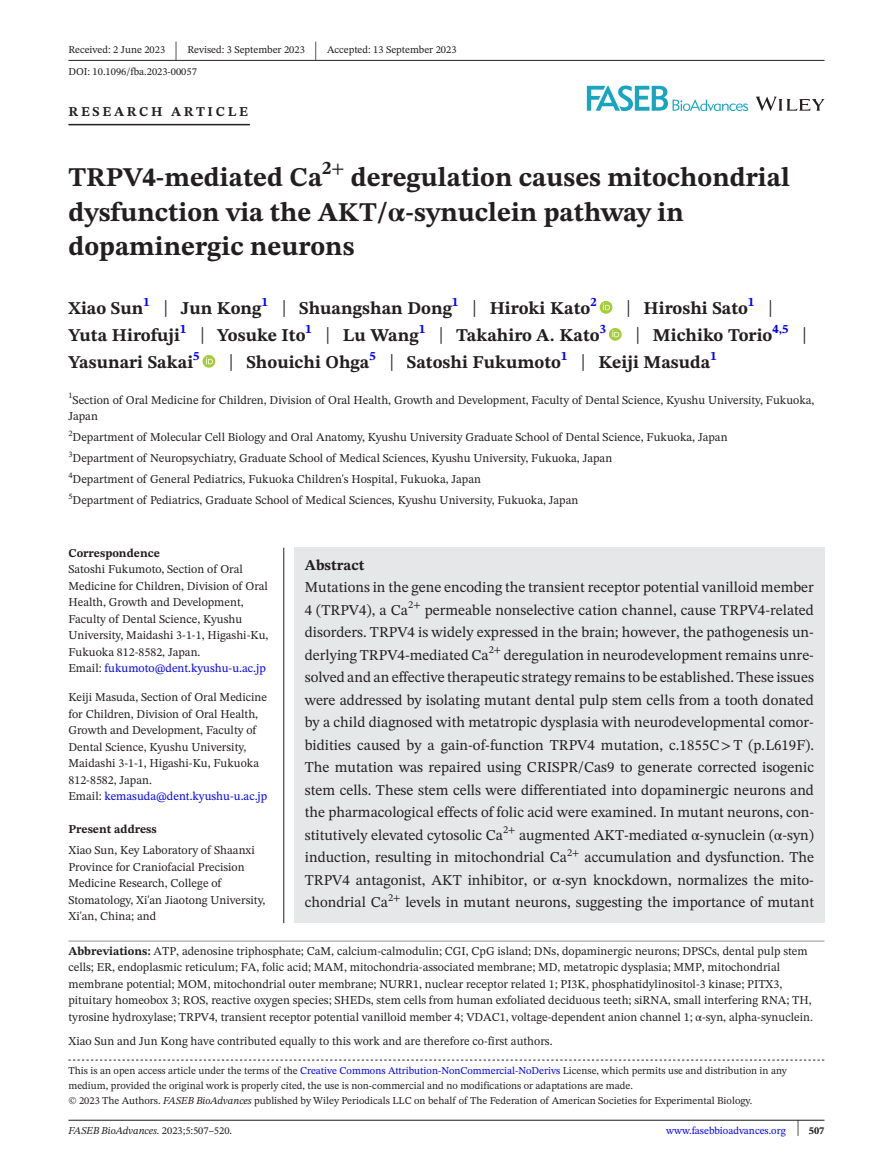
<style>
.page{position:relative;width:893px;height:1174px;background:#fff}
.page>*{position:absolute;margin:0;border:0;box-sizing:border-box;transform-origin:0 0}
.t1{font:700 27px/34.5px "STIX Two Text";color:#231f20}
.t2{font:25.65px "STIX Two Text";color:#231f20;scale:.49 1}
.t3{font:700 18px "STIX Two Text";color:#231f20}
.t4{font:15px/22.5px "STIX Two Text";color:#231f20;text-align:justify}
.t5{font:700 15px "STIX Two Text";color:#231f20}
.t6{font:700 13.5px "STIX Two Text";letter-spacing:.2em;color:#231f20}
.t7{font:12px/16.5px "STIX Two Text";color:#231f20}
.t8{font:700 12px "STIX Two Text";color:#231f20}
.t9{font:10.5px/15px "STIX Two Text";color:#231f20}
.t10{font:italic 10.5px "STIX Two Text";color:#231f20}
.t11{font:10.5px "STIX Two Text";color:#00f}
.t12{font:8.4px "STIX Two Text";color:#231f20}
.s1{font-family:"STIX"}
.s2{font-weight:400;font-size:23.4px}
.s3{color:#00f}
.s4{font-weight:700}
.s5{font-style:italic}
.s6{font-style:normal}
.s7{font-size:22.2px;color:#231f20}
.s8{font-weight:700;color:#231f20}
</style>
<div class="page">
<hr style="left:68px;top:1119px;width:756px;height:1px;background:#231f20">
<svg style="left:756px;top:97px;width:68px;height:14px"></svg>
<svg style="left:587px;top:85px;width:161px;height:26px"></svg>
<hr style="left:68px;top:60px;width:756px;height:1px;background:#231f20">
<hr style="left:68px;top:124px;width:182px;height:1px;background:#231f20">
<svg style="left:600px;top:301px;width:12px;height:13px"></svg>
<svg style="left:603px;top:303px;width:7px;height:7px"></svg>
<svg style="left:609px;top:328px;width:13px;height:13px"></svg>
<svg style="left:612px;top:330px;width:7px;height:7px"></svg>
<svg style="left:203px;top:355px;width:12px;height:13px"></svg>
<svg style="left:206px;top:357px;width:7px;height:7px"></svg>
<svg style="left:68px;top:1059px;width:756px;height:1px"></svg>
<hr style="left:68px;top:940px;width:756px;height:1px;background:#939598">
<div style="left:294px;top:548px;width:530px;height:375px;background:#e6e7e9"></div>
<hr style="left:283px;top:548px;width:1px;height:375px;background:#231f20">
<p class="t9" style="left:68px;top:42px;width:98px">Received: 2 June 2023</p>
<h2 class="t2" style="left:175px;top:32px;width:8px">|</h2>
<p class="t9" style="left:187px;top:42px;width:119px">Revised: 3 September 2023</p>
<h2 class="t2" style="left:314px;top:32px;width:8px">|</h2>
<p class="t9" style="left:327px;top:42px;width:131px">Accepted: 13 September 2023</p>
<p class="t9" style="left:68px;top:64px;width:130px">DOI: 10.1096/fba.2023-00057</p>
<p class="t6" style="left:68px;top:101px;width:181px">RESEARCH ARTICLE</p>
<h1 class="t1" style="left:68px;top:161px;width:723px">TRPV4-mediated Ca<sup>2</sup><sup>+</sup> deregulation causes mitochondrial dysfunction via the AKT/<span class="s1">α</span>-synuclein pathway in dopaminergic neurons</h1>
<h3 class="t3" style="left:68px;top:295px;width:530px">Xiao Sun<sup>1</sup> <span class="s2">|</span> Jun Kong<sup>1</sup> <span class="s2">|</span> Shuangshan Dong<sup>1</sup> <span class="s2">|</span> Hiroki Kato<sup>2</sup></h3>
<h3 class="t3" style="left:626px;top:295px;width:148px"><span class="s2">|</span> Hiroshi Sato<sup>1</sup> <span class="s2">|</span></h3>
<h3 class="t3" style="left:68px;top:322px;width:539px">Yuta Hirofuji<sup>1</sup> <span class="s2">|</span> Yosuke Ito<sup>1</sup> <span class="s2">|</span> Lu Wang<sup>1</sup> <span class="s2">|</span> Takahiro A. Kato<sup>3</sup></h3>
<h3 class="t3" style="left:635px;top:322px;width:173px"><span class="s2">|</span> Michiko Torio<sup>4,5</sup> <span class="s2">|</span></h3>
<h3 class="t3" style="left:68px;top:349px;width:133px">Yasunari Sakai<sup>5</sup></h3>
<h3 class="t3" style="left:229px;top:349px;width:489px"><span class="s2">|</span> Shouichi Ohga<sup>5</sup> <span class="s2">|</span> Satoshi Fukumoto<sup>1</sup> <span class="s2">|</span> Keiji Masuda<sup>1</sup></h3>
<p class="t7" style="left:68px;top:391px;width:748px"><sup>1</sup>Section of Oral Medicine for Children, Division of Oral Health, Growth and Development, Faculty of Dental Science, Kyushu University, Fukuoka,<br>Japan</p>
<p class="t12" style="left:68px;top:427px;width:6px">2</p>
<p class="t7" style="left:73px;top:429px;width:656px">Department of Molecular Cell Biology and Oral Anatomy, Kyushu University Graduate School of Dental Science, Fukuoka, Japan</p>
<p class="t12" style="left:68px;top:448px;width:6px">3</p>
<p class="t7" style="left:73px;top:450px;width:541px">Department of Neuropsychiatry, Graduate School of Medical Sciences, Kyushu University, Fukuoka, Japan</p>
<p class="t12" style="left:68px;top:469px;width:6px">4</p>
<p class="t7" style="left:73px;top:471px;width:410px">Department of General Pediatrics, Fukuoka Children's Hospital, Fukuoka, Japan</p>
<p class="t12" style="left:68px;top:490px;width:6px">5</p>
<p class="t7" style="left:73px;top:492px;width:507px">Department of Pediatrics, Graduate School of Medical Sciences, Kyushu University, Fukuoka, Japan</p>
<p class="t8" style="left:68px;top:544px;width:93px">Correspondence</p>
<p class="t7" style="left:68px;top:561px;width:202px">Satoshi Fukumoto, Section of Oral Medicine for Children, Division of Oral Health, Growth and Development, Faculty of Dental Science, Kyushu University, Maidashi 3-1-1, Higashi-Ku, Fukuoka 812-8582, Japan.<br>Email: <span class="s3">fukumoto@dent.kyushu-u.ac.jp</span></p>
<p class="t7" style="left:68px;top:688px;width:200px">Keiji Masuda, Section of Oral Medicine for Children, Division of Oral Health, Growth and Development, Faculty of Dental Science, Kyushu University, Maidashi 3-1-1, Higashi-Ku, Fukuoka 812-8582, Japan.<br>Email: <span class="s3">kemasuda@dent.kyushu-u.ac.jp</span></p>
<p class="t8" style="left:68px;top:820px;width:90px">Present address</p>
<p class="t7" style="left:68px;top:841px;width:199px">Xiao Sun, Key Laboratory of Shaanxi<br>Province for Craniofacial Precision<br>Medicine Research, College of<br>Stomatology, Xi'an Jiaotong University,<br>Xi'an, China; and</p>
<p class="t5" style="left:305px;top:554px;width:61px">Abstract</p>
<p class="t4" style="left:305px;top:576px;width:511px">Mutations in the gene encoding the transient receptor potential vanilloid member<br>4 (TRPV4), a Ca</p>
<p class="t9" style="left:408px;top:597px;width:14px">2<span class="s1">+</span></p>
<p class="t4" style="left:305px;top:598px;width:511px;text-indent:120px">permeable nonselective cation channel, cause TRPV4-related disorders. TRPV4 is widely expressed in the brain; however, the pathogenesis un&shy;derlying TRPV4-mediated Ca</p>
<p class="t9" style="left:489px;top:642px;width:14px">2<span class="s1">+</span></p>
<p class="t4" style="left:305px;top:643px;width:511px;text-indent:199px">deregulation in neurodevelopment remains unre&shy;solved and an effective therapeutic strategy remains to be established. These issues were addressed by isolating mutant dental pulp stem cells from a tooth donated by a child diagnosed with metatropic dysplasia with neurodevelopmental comor&shy;bidities caused by a gain-of-function TRPV4 mutation, c.1855C<span class="s1">&gt;</span>T (p.L619F).<br>The mutation was repaired using CRISPR/Cas9 to generate corrected isogenic stem cells. These stem cells were differentiated into dopaminergic neurons and the pharmacological effects of folic acid were examined. In mutant neurons, con&shy;stitutively elevated cytosolic Ca</p>
<p class="t9" style="left:503px;top:822px;width:14px">2<span class="s1">+</span></p>
<p class="t4" style="left:305px;top:823px;width:511px;text-indent:214px">augmented AKT-mediated <span class="s1">α</span>-synuclein (<span class="s1">α</span>-syn) induction, resulting in mitochondrial Ca</p>
<p class="t9" style="left:567px;top:844px;width:14px">2<span class="s1">+</span></p>
<p class="t4" style="left:305px;top:846px;width:511px;text-indent:280px">accumulation and dysfunction. The TRPV4 antagonist, AKT inhibitor, or <span class="s1">α</span>-syn knockdown, normalizes the mito&shy;chondrial Ca</p>
<p class="t9" style="left:388px;top:889px;width:14px">2<span class="s1">+</span></p>
<p class="t4" style="left:405px;top:891px;width:410px">levels in mutant neurons, suggesting the importance of mutant</p>
<p class="t7" style="left:68px;top:942px;width:746px"><span class="s4">Abbreviations:</span> ATP, adenosine triphosphate; CaM, calcium-calmodulin; CGI, CpG island; DNs, dopaminergic neurons; DPSCs, dental pulp stem cells; ER, endoplasmic reticulum; FA, folic acid; MAM, mitochondria-associated membrane; MD, metatropic dysplasia; MMP, mitochondrial membrane potential; MOM, mitochondrial outer membrane; NURR1, nuclear receptor related 1; PI3K, phosphatidylinositol-3 kinase; PITX3, pituitary homeobox 3; ROS, reactive oxygen species; SHEDs, stem cells from human exfoliated deciduous teeth; siRNA, small interfering RNA; TH, tyrosine hydroxylase; TRPV4, transient receptor potential vanilloid member 4; VDAC1, voltage-dependent anion channel 1; <span class="s1">α</span>-syn, alpha-synuclein.</p>
<p class="t7" style="left:68px;top:1032px;width:486px">Xiao Sun and Jun Kong have contributed equally to this work and are therefore co-first authors.</p>
<p class="t9" style="left:68px;top:1063px;width:720px">This is an open access article under the terms of the <span class="s3">Creative Commons Attribution-NonCommercial-NoDerivs</span> License, which permits use and distribution in any medium, provided the original work is properly cited, the use is non-commercial and no modifications or adaptations are made.<br>© 2023 The Authors. <span class="s5">FASEB BioAdvances</span> published by Wiley Periodicals LLC on behalf of The Federation of American Societies for Experimental Biology.</p>
<p class="t10" style="left:68px;top:1123px;width:165px">FASEB BioAdvances. <span class="s6">2023;5:507–520.</span></p>
<p class="t11" style="left:666px;top:1123px;width:160px">www.fasebbioadvances.org <span class="s7">|</span> <span class="s8">507</span></p>
</div>
